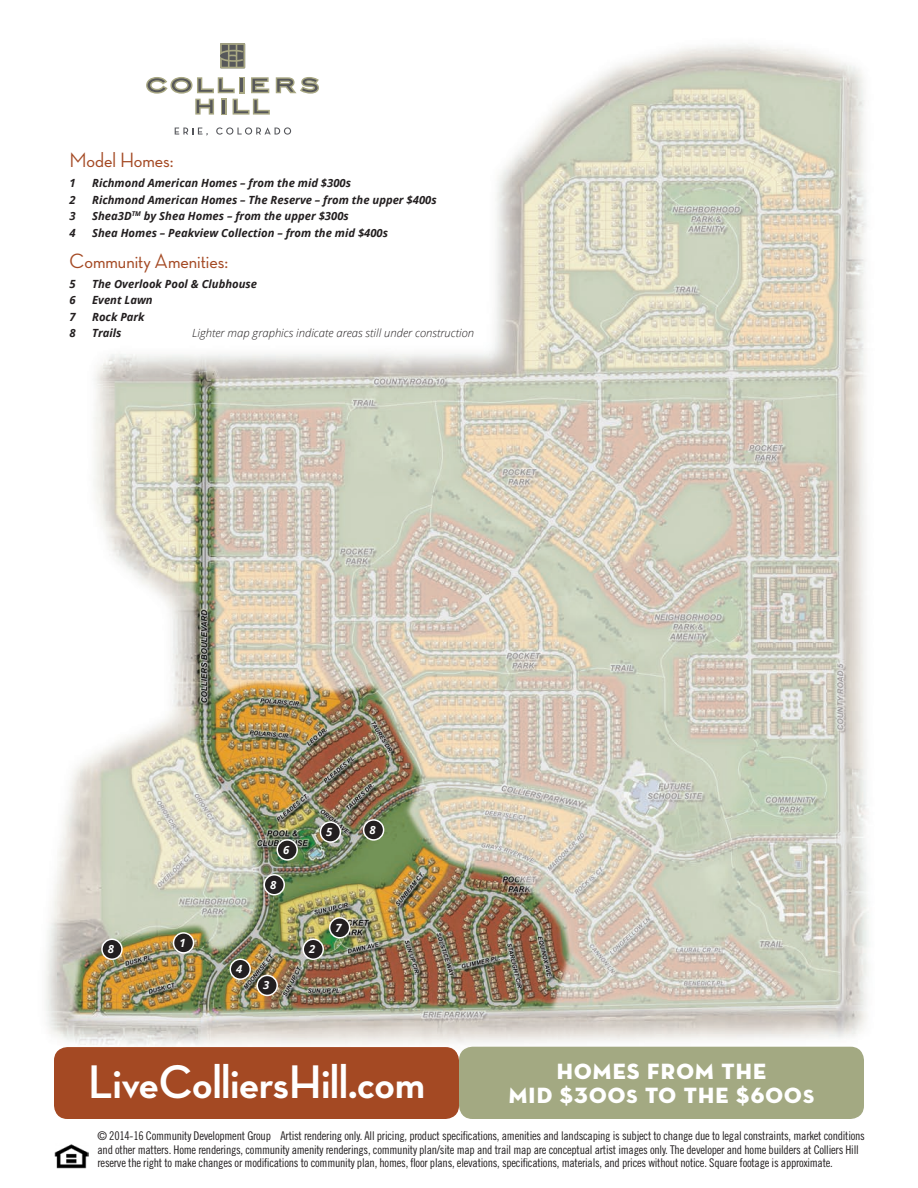
<style>
.page{position:relative;width:918px;height:1188px;background:#fff}
.page>*{position:absolute;margin:0;border:0;box-sizing:border-box;transform-origin:0 0}
.t1{font:700 48px "Neutra Disp";color:#fff}
.t2{font:22.5px "Neutra Disp Titling";letter-spacing:.05em;color:#fff}
.t3{font:500 21.15px "Neutra Disp";color:#a44923}
.t4{font:12px/13.5px "Trade Gothic Cond Eighteen";letter-spacing:-.02em;color:#231f20}
.t5{font:italic 700 11.25px "Open Sans";color:#231f20}
.t6{font:italic 300 11.25px "Open Sans";color:#231f20}
.t7{font:italic 700 11.25px "Open Sans";color:#fff}
.s1{font-size:19.5px}
</style>
<div class="page">
<img style="left:45px;top:43px;width:824px;height:1014px">
<div style="left:459px;top:1047px;width:405px;height:72px;background:#a3a982;border-radius:14px"></div>
<div style="left:54px;top:1047px;width:405px;height:72px;background:#a44923;border-radius:14px"></div>
<svg style="left:220px;top:43px;width:25px;height:25px"></svg>
<svg style="left:276px;top:77px;width:43px;height:17px"></svg>
<svg style="left:146px;top:77px;width:124px;height:38px"></svg>
<svg style="left:175px;top:128px;width:33px;height:7px"></svg>
<svg style="left:216px;top:127px;width:75px;height:8px"></svg>
<div style="left:174px;top:933px;width:20px;height:20px;background:#231f20;border-radius:50%"></div>
<div style="left:173px;top:932px;width:21px;height:22px;border:2px solid #fff;border-radius:50%"></div>
<div style="left:303px;top:939px;width:20px;height:20px;background:#231f20;border-radius:50%"></div>
<div style="left:303px;top:939px;width:21px;height:21px;border:2px solid #fff;border-radius:50%"></div>
<div style="left:320px;top:822px;width:20px;height:20px;background:#231f20;border-radius:50%"></div>
<div style="left:320px;top:821px;width:21px;height:22px;border:2px solid #fff;border-radius:50%"></div>
<div style="left:277px;top:840px;width:20px;height:20px;background:#231f20;border-radius:50%"></div>
<div style="left:276px;top:839px;width:22px;height:22px;border:2px solid #fff;border-radius:50%"></div>
<div style="left:330px;top:918px;width:20px;height:20px;background:#231f20;border-radius:50%"></div>
<div style="left:329px;top:917px;width:21px;height:22px;border:2px solid #fff;border-radius:50%"></div>
<div style="left:264px;top:875px;width:20px;height:20px;background:#231f20;border-radius:50%"></div>
<div style="left:264px;top:874px;width:21px;height:22px;border:2px solid #fff;border-radius:50%"></div>
<div style="left:364px;top:820px;width:20px;height:20px;background:#231f20;border-radius:50%"></div>
<div style="left:363px;top:819px;width:21px;height:22px;border:2px solid #fff;border-radius:50%"></div>
<div style="left:102px;top:939px;width:20px;height:20px;background:#231f20;border-radius:50%"></div>
<div style="left:101px;top:939px;width:22px;height:21px;border:2px solid #fff;border-radius:50%"></div>
<div style="left:257px;top:975px;width:20px;height:20px;background:#231f20;border-radius:50%"></div>
<div style="left:257px;top:975px;width:21px;height:21px;border:2px solid #fff;border-radius:50%"></div>
<div style="left:230px;top:959px;width:20px;height:20px;background:#231f20;border-radius:50%"></div>
<div style="left:230px;top:959px;width:21px;height:21px;border:2px solid #fff;border-radius:50%"></div>
<img style="left:54px;top:1144px;width:35px;height:24px">
<p class="t3" style="left:70px;top:148px;width:106px">Model Homes:</p>
<p class="t5" style="left:70px;top:175px;width:8px">1</p>
<p class="t5" style="left:92px;top:175px;width:260px">Richmond American Homes – from the mid $300s</p>
<p class="t5" style="left:70px;top:192px;width:8px">2</p>
<p class="t5" style="left:92px;top:192px;width:346px">Richmond American Homes – The Reserve – from the upper $400s</p>
<p class="t5" style="left:70px;top:208px;width:8px">3</p>
<p class="t5" style="left:92px;top:208px;width:258px">Shea3D<sup>TM</sup> by Shea Homes – from the upper $300s</p>
<p class="t5" style="left:70px;top:225px;width:8px">4</p>
<p class="t5" style="left:92px;top:225px;width:298px">Shea Homes – Peakview Collection – from the mid $400s</p>
<p class="t3" style="left:70px;top:249px;width:160px">Community Amenities:</p>
<p class="t5" style="left:70px;top:276px;width:8px">5</p>
<p class="t5" style="left:92px;top:276px;width:167px">The Overlook Pool &amp; Clubhouse</p>
<p class="t5" style="left:70px;top:292px;width:8px">6</p>
<p class="t5" style="left:92px;top:292px;width:62px">Event Lawn</p>
<p class="t5" style="left:70px;top:309px;width:8px">7</p>
<p class="t5" style="left:92px;top:309px;width:54px">Rock Park</p>
<p class="t5" style="left:70px;top:325px;width:8px">8</p>
<p class="t5" style="left:92px;top:325px;width:31px">Trails</p>
<p class="t6" style="left:192px;top:326px;width:283px">Lighter map graphics indicate areas still under construction</p>
<p class="t7" style="left:108px;top:941px;width:8px">8</p>
<p class="t7" style="left:179px;top:935px;width:8px">1</p>
<p class="t7" style="left:236px;top:961px;width:8px">4</p>
<p class="t7" style="left:283px;top:842px;width:8px">6</p>
<p class="t7" style="left:270px;top:877px;width:8px">8</p>
<p class="t7" style="left:263px;top:977px;width:8px">3</p>
<p class="t7" style="left:326px;top:824px;width:8px">5</p>
<p class="t7" style="left:309px;top:941px;width:8px">2</p>
<p class="t7" style="left:336px;top:920px;width:8px">7</p>
<p class="t7" style="left:370px;top:822px;width:8px">8</p>
<p class="t2" style="left:557px;top:1057px;width:211px">HOMES FROM THE</p>
<p class="t1" style="left:88px;top:1055px;width:338px">LiveColliersHill.com</p>
<p class="t2" style="left:509px;top:1081px;width:307px">MID $300<span class="s1">S</span> TO THE $600<span class="s1">S</span></p>
<p class="t4" style="left:98px;top:1129px;width:769px">© 2014-16 Community Development Group Artist rendering only. All pricing, product specifications, amenities and landscaping is subject to change due to legal constraints, market conditions and other matters. Home renderings, community amenity renderings, community plan/site map and trail map are conceptual artist images only. The developer and home builders at Colliers Hill reserve the right to make changes or modifications to community plan, homes, floor plans, elevations, specifications, materials, and prices without notice. Square footage is approximate.</p>
</div>
